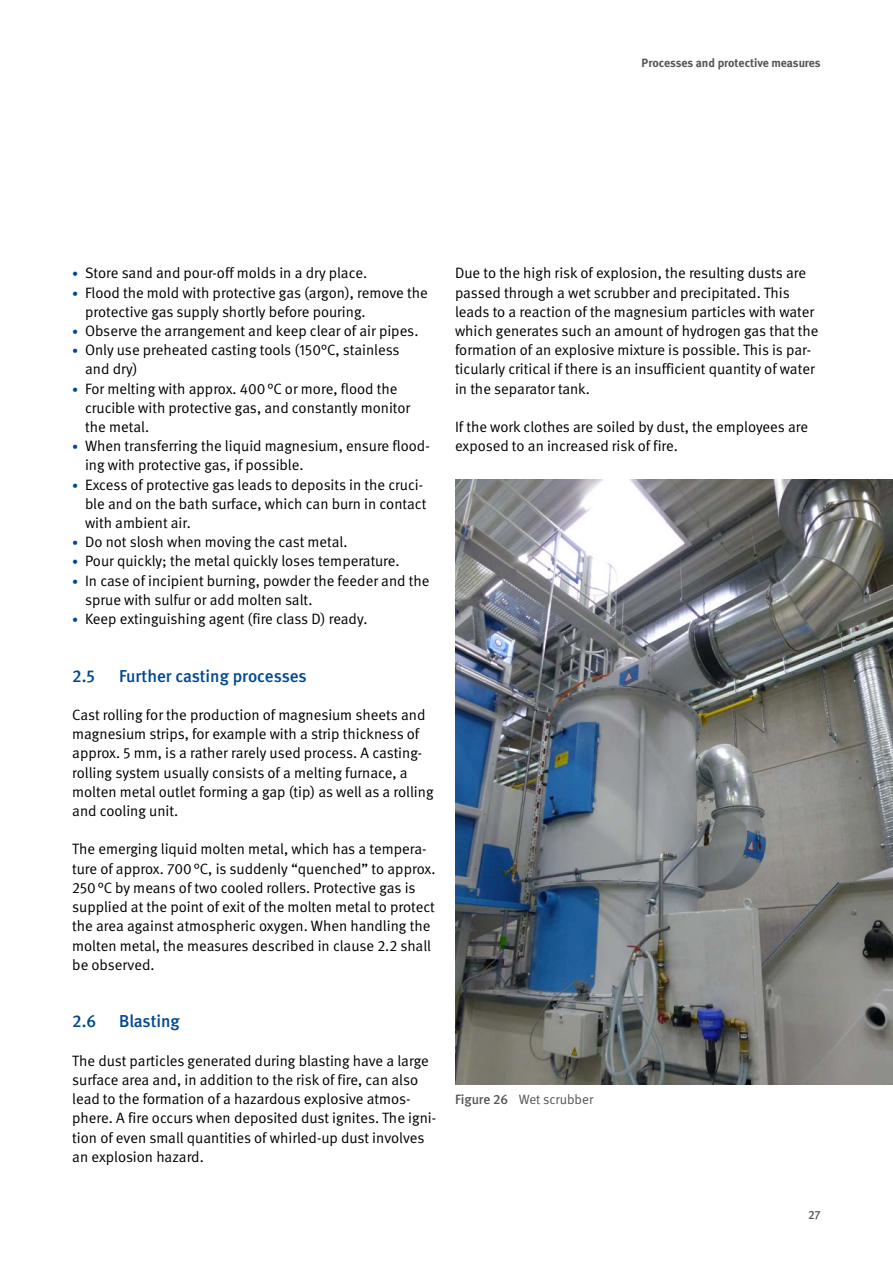
<style>
.page{position:relative;width:893px;height:1263px;background:#fff}
.page>*{position:absolute;margin:0;border:0;box-sizing:border-box;transform-origin:0 0}
.Überschriften_H3{font:500 17.25px "DGUV Meta";color:#004893}
.Fließtext_FT{font:15px/19.2px "DGUV Meta";color:#000}
.t1{font:13.5px "DGUV Meta";color:#565655}
.t2{font:700 12px "DGUV Meta";letter-spacing:-.005em;color:#565655}
.t3{font:500 12px "DGUV Meta";color:#565655}
.s1{font-size:12px;color:#004893}
.s2{font-weight:500}
</style>
<div class="page">
<img style="left:455px;top:479px;width:438px;height:606px">
<p class="t2" style="left:642px;top:56px;width:181px">Processes and protective measures</p>
<p class="Fließtext_FT" style="left:72px;top:264px;width:296px"><span class="s1">•</span> Store sand and pour-off molds in a dry place.</p>
<p class="Fließtext_FT" style="left:85px;top:283px;width:344px;text-indent:-13px"><span class="s1">•</span> Flood the mold with protective gas (argon), remove the protective gas supply shortly before pouring.</p>
<p class="Fließtext_FT" style="left:72px;top:322px;width:348px"><span class="s1">•</span> Observe the arrangement and keep clear of air pipes.</p>
<p class="Fließtext_FT" style="left:85px;top:341px;width:316px;text-indent:-13px"><span class="s1">•</span> Only use preheated casting tools (150°C, stainless and dry)</p>
<p class="Fließtext_FT" style="left:85px;top:379px;width:327px;text-indent:-13px"><span class="s1">•</span> For melting with approx. 400°C or more, flood the crucible with protective gas, and constantly monitor the metal.</p>
<p class="Fließtext_FT" style="left:85px;top:437px;width:346px;text-indent:-13px"><span class="s1">•</span> When transferring the liquid magnesium, ensure flood&shy;ing with protective gas, if possible.</p>
<p class="Fließtext_FT" style="left:85px;top:475px;width:343px;text-indent:-13px"><span class="s1">•</span> Excess of protective gas leads to deposits in the cruci&shy;ble and on the bath surface, which can burn in contact with ambient air.</p>
<p class="Fließtext_FT" style="left:72px;top:533px;width:277px"><span class="s1">•</span> Do not slosh when moving the cast metal.</p>
<p class="Fließtext_FT" style="left:72px;top:552px;width:329px"><span class="s1">•</span> Pour quickly; the metal quickly loses temperature.</p>
<p class="Fließtext_FT" style="left:85px;top:571px;width:346px;text-indent:-13px"><span class="s1">•</span> In case of incipient burning, powder the feeder and the sprue with sulfur or add molten salt.</p>
<p class="Fließtext_FT" style="left:72px;top:610px;width:297px"><span class="s1">•</span> Keep extinguishing agent (fire class D) ready.</p>
<h3 class="Überschriften_H3" style="left:72px;top:666px;width:24px">2.5</h3>
<h3 class="Überschriften_H3" style="left:119px;top:666px;width:189px">Further casting processes</h3>
<p class="Fließtext_FT" style="left:72px;top:706px;width:363px">Cast rolling for the production of magnesium sheets and magnesium strips, for example with a strip thickness of approx. 5 mm, is a rather rarely used process. A casting&shy;rolling system usually consists of a melting furnace, a molten metal outlet forming a gap (tip) as well as a rolling and cooling unit.</p>
<p class="Fließtext_FT" style="left:72px;top:840px;width:365px">The emerging liquid molten metal, which has a tempera&shy;ture of approx. 700°C, is suddenly “quenched” to approx.<br>250°C by means of two cooled rollers. Protective gas is supplied at the point of exit of the molten metal to protect the area against atmospheric oxygen. When handling the molten metal, the measures described in clause 2.2 shall be observed.</p>
<h3 class="Überschriften_H3" style="left:72px;top:1011px;width:26px">2.6</h3>
<h3 class="Überschriften_H3" style="left:119px;top:1011px;width:62px">Blasting</h3>
<p class="Fließtext_FT" style="left:72px;top:1051px;width:365px">The dust particles generated during blasting have a large surface area and, in addition to the risk of fire, can also lead to the formation of a hazardous explosive atmos&shy;phere. A fire occurs when deposited dust ignites. The igni&shy;tion of even small quantities of whirled-up dust involves an explosion hazard.</p>
<p class="Fließtext_FT" style="left:455px;top:264px;width:365px">Due to the high risk of explosion, the resulting dusts are passed through a wet scrubber and precipitated. This leads to a reaction of the magnesium particles with water which generates such an amount of hydrogen gas that the formation of an explosive mixture is possible. This is par&shy;ticularly critical if there is an insufficient quantity of water in the separator tank.</p>
<p class="Fließtext_FT" style="left:455px;top:418px;width:355px">If the work clothes are soiled by dust, the employees are exposed to an increased risk of fire.</p>
<p class="t1" style="left:455px;top:1091px;width:140px"><span class="s2">Figure 26</span> Wet scrubber</p>
<p class="t3" style="left:808px;top:1208px;width:14px">27</p>
</div>
